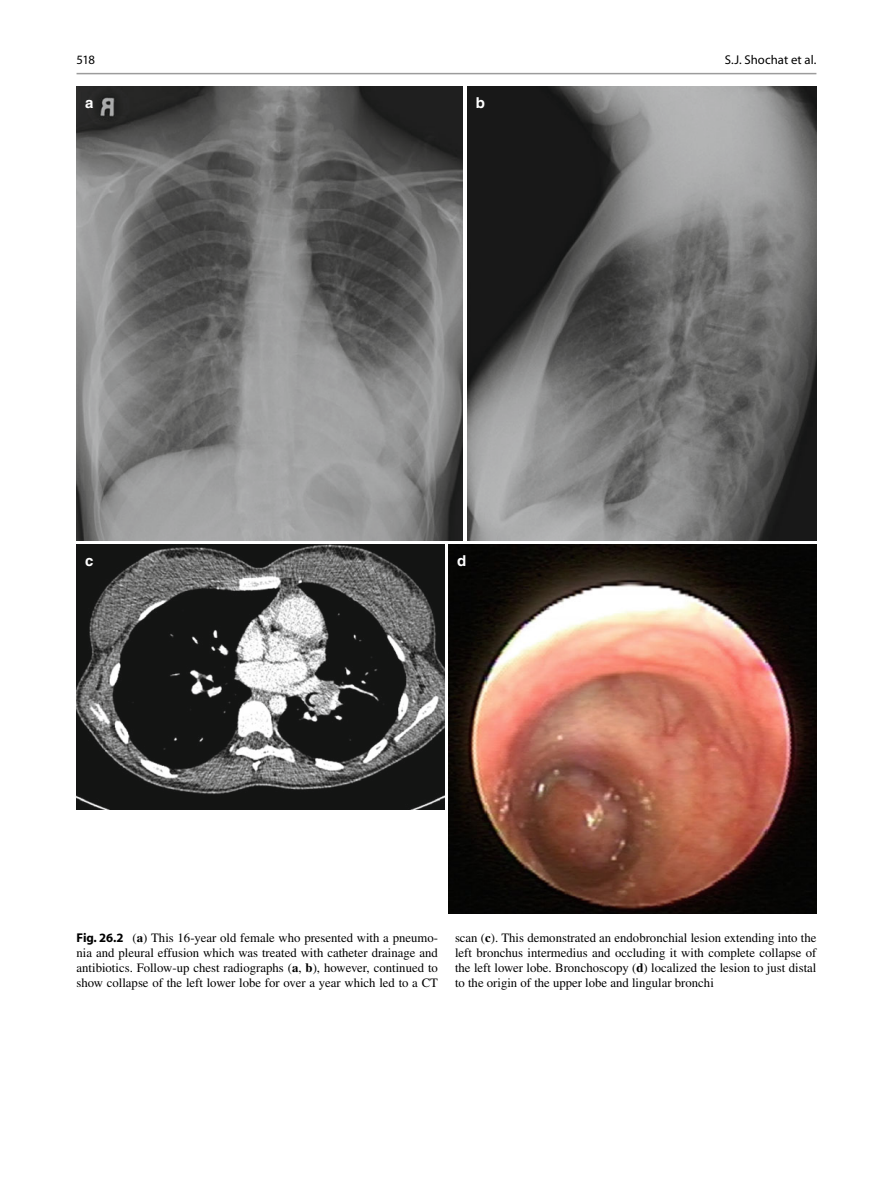
<style>
.page{position:relative;width:893px;height:1187px;background:#fff}
.page>*{position:absolute;margin:0;border:0;box-sizing:border-box;transform-origin:0 0}
.t1{font:700 15px "Pspjbs Helvetica";color:#fff}
.t2{font:12.75px/15px "Fwbnsp Times";color:#000;text-align:justify}
.t3{font:12.75px "Lkylbm Myriad";color:#000}
.s1{font-family:"Wysytr Myriad";font-weight:700}
.s2{font-family:"Sqcghp Times";font-weight:700}
</style>
<div class="page">
<img style="left:77px;top:87px;width:386px;height:453px">
<img style="left:467px;top:87px;width:349px;height:453px">
<img style="left:77px;top:544px;width:367px;height:265px">
<img style="left:449px;top:544px;width:367px;height:369px">
<hr style="left:77px;top:73px;width:739px;height:1px;background:#9c9c9c">
<p class="t3" style="left:77px;top:55px;width:20px">518</p>
<p class="t1" style="left:85px;top:94px;width:10px">a</p>
<p class="t1" style="left:476px;top:94px;width:11px">b</p>
<p class="t1" style="left:85px;top:551px;width:10px">c</p>
<p class="t1" style="left:457px;top:551px;width:11px">d</p>
<p class="t3" style="left:725px;top:55px;width:93px">S.J. Shochat et al.</p>
<p class="t2" style="left:77px;top:931px;width:363px"><span class="s1">Fig. 26.2</span> ( <span class="s2">a</span> ) This 16-year old female who presented with a pneumo&shy;nia and pleural effusion which was treated with catheter drainage and antibiotics. Follow-up chest radiographs ( <span class="s2">a</span> , <span class="s2">b</span> ), however, continued to show collapse of the left lower lobe for over a year which led to a CT</p>
<p class="t2" style="left:455px;top:931px;width:363px">scan ( <span class="s2">c</span> ). This demonstrated an endobronchial lesion extending into the left bronchus intermedius and occluding it with complete collapse of the left lower lobe. Bronchoscopy ( <span class="s2">d</span> ) localized the lesion to just distal to the origin of the upper lobe and lingular bronchi</p>
</div>
